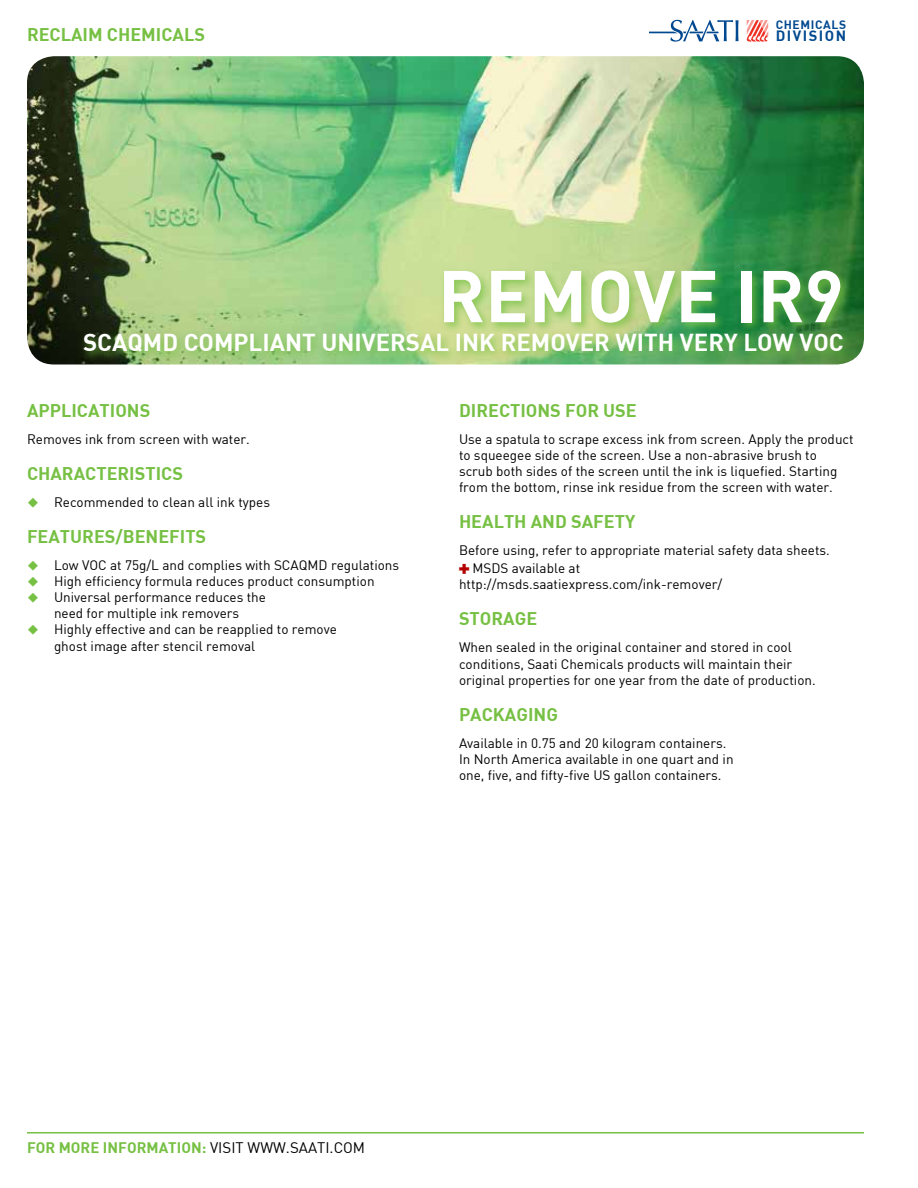
<style>
.page{position:relative;width:918px;height:1188px;background:#fff}
.page>*{position:absolute;margin:0;border:0;box-sizing:border-box;transform-origin:0 0}
.t1{font:72px "DIN Bold";color:#fff}
.t2{font:24px "DIN Bold";color:#fff}
.t3{font:18px "DIN Bold";color:#76c043}
.t4{font:15px "DIN Bold";color:#76c043}
.t5{font:15px "DIN";color:#000}
.t6{font:14.7px "DIN Bold";letter-spacing:.1em;color:#004990}
.t7{font:13.5px/16.2px "DIN";color:#000}
.t8{font:12px "DIN Bold";letter-spacing:.055em;color:#004990}
.s1{font-family:"DIN";color:#000}
</style>
<div class="page">
<img style="left:27px;top:56px;width:837px;height:308px">
<div style="left:80px;top:267px;width:773px;height:95px;background:#76c043;opacity:.75"></div>
<svg style="left:650px;top:20px;width:89px;height:22px"></svg>
<svg style="left:746px;top:20px;width:22px;height:22px"></svg>
<hr style="left:27px;top:1132px;width:837px;height:2px;background:#76c043">
<h3 class="t3" style="left:27px;top:23px;width:178px">RECLAIM CHEMICALS</h3>
<p class="t8" style="left:776px;top:16px;width:72px">CHEMICALS</p>
<p class="t6" style="left:776px;top:26px;width:72px">DIVISION</p>
<h1 class="t1" style="left:438px;top:249px;width:407px">REMOVE IR9</h1>
<h2 class="t2" style="left:83px;top:327px;width:323px">SCAQM D COMPLIANT UNIVERSA</h2>
<h2 class="t2" style="left:435px;top:327px;width:410px">L INK REMOVER WITH VERY LOW VOC</h2>
<h3 class="t3" style="left:27px;top:398px;width:124px">APPLICATIONS</h3>
<p class="t7" style="left:27px;top:430px;width:224px">Removes ink from screen with water.</p>
<h3 class="t3" style="left:27px;top:461px;width:36px">CHARAC</h3>
<h3 class="t3" style="left:96px;top:461px;width:76px">TERISTICS</h3>
<p class="t7" style="left:54px;top:493px;width:218px">Recommended to clean all ink types</p>
<h3 class="t3" style="left:27px;top:524px;width:180px">FEATURES/BENEFITS</h3>
<p class="t7" style="left:54px;top:556px;width:347px">Low VOC at 75g/L and complies with SCAQMD regulations High efficiency formula reduces product consumption Universal performance reduces the<br>need for multiple ink removers<br>Highly effective and can be reapplied to remove<br>ghost image after stencil removal</p>
<h3 class="t3" style="left:459px;top:398px;width:179px">DIRECTIONS FOR USE</h3>
<p class="t7" style="left:459px;top:430px;width:396px">Use a spatula to scrape excess ink from screen. Apply the product to squeegee side of the screen. Use a non-abrasive brush to scrub both sides of the screen until the ink is liquefied. Starting from the bottom, rinse ink residue from the screen with water.</p>
<h3 class="t3" style="left:459px;top:510px;width:178px">HEALTH AND SAFETY</h3>
<p class="t7" style="left:473px;top:541px;width:359px;line-height:18px;text-indent:-14px">Before using, refer to appropriate material safety data sheets.<br>MSDS available at</p>
<p class="t7" style="left:459px;top:576px;width:265px">http://msds.saatiexpress.com/ink-remover/</p>
<h3 class="t3" style="left:459px;top:607px;width:80px">STORAGE</h3>
<p class="t7" style="left:459px;top:639px;width:358px">When sealed in the original container and stored in cool conditions, Saati Chemicals products will maintain their original properties for one year from the date of production.</p>
<h3 class="t3" style="left:459px;top:702px;width:101px">PACKAGING</h3>
<p class="t7" style="left:459px;top:734px;width:276px">Available in 0.75 and 20 kilogram containers.<br>In North America available in one quart and in one, five, and fifty-five US gallon containers.</p>
<p class="t4" style="left:27px;top:1137px;width:191px">FOR MORE INFORMATION: <span class="s1">visi</span></p>
<p class="t5" style="left:236px;top:1138px;width:26px">t www</p>
<p class="t5" style="left:286px;top:1138px;width:59px">.saati .com</p>
</div>
